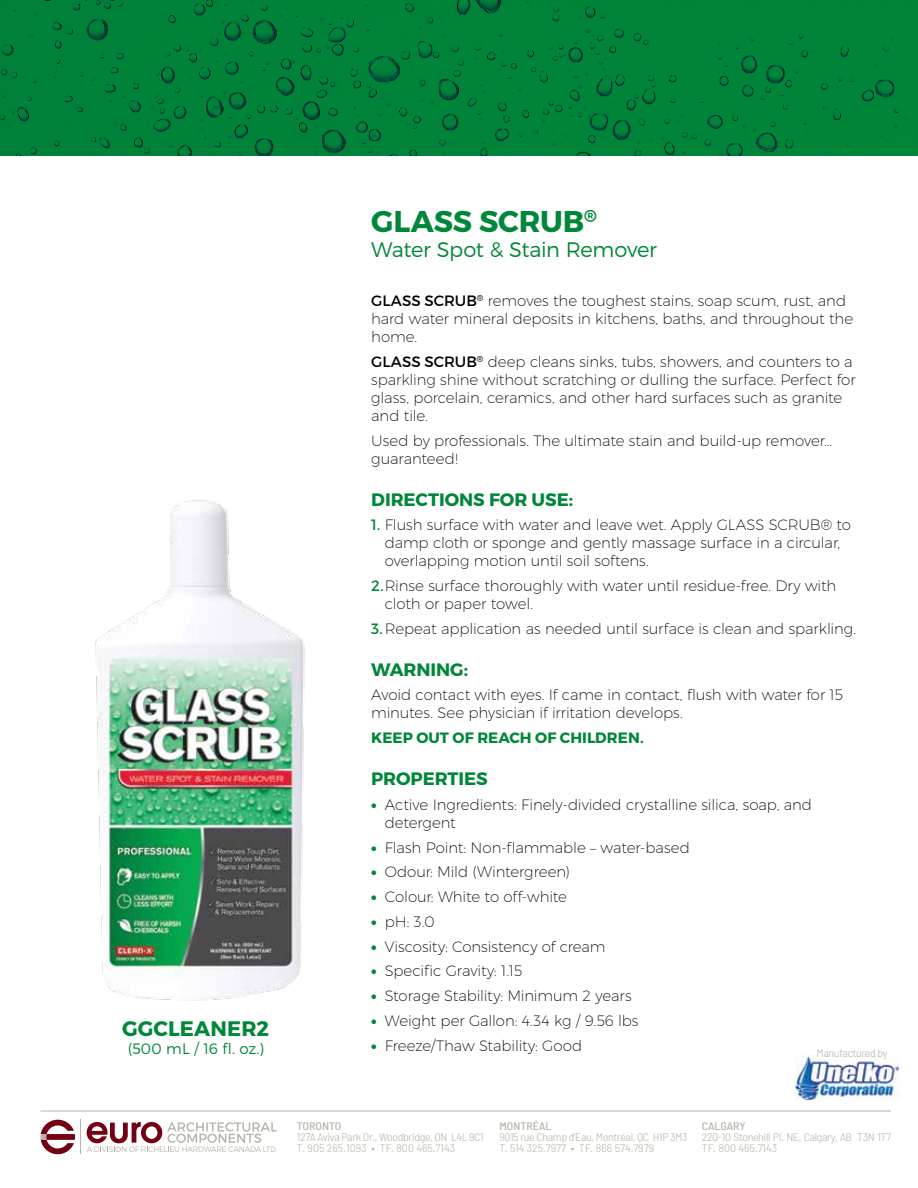
<style>
.page{position:relative;width:918px;height:1188px;background:#fff}
.page>*{position:absolute;margin:0;border:0;box-sizing:border-box;transform-origin:0 0}
.t1{font:30px "Trueno Bd";letter-spacing:-.005em;color:#008739}
.t2{font:21px "Trueno Lt";letter-spacing:-.02em;color:#008739}
.t3{font:21px "Trueno Bd";letter-spacing:.005em;color:#008739}
.t4{font:18px "Trueno Bd";letter-spacing:-.005em;color:#008739}
.t5{font:15px/18px "Trueno Ult Lt";letter-spacing:-.005em;color:#000}
.t6{font:15px "Trueno Bd";letter-spacing:.005em;color:#008739}
.t7{font:15px "Trueno Lt";letter-spacing:.005em;color:#008739}
.t8{font:300 semi-condensed 10.95px/10.9px "Barlow";letter-spacing:-.03em;color:#b6b4a9;scale:1.1 1}
.t9{font:500 semi-condensed 10.95px "Barlow";color:#b6b4a9;scale:1.1 1}
.s1{font-family:"Trueno Rg"}
.s2{font-family:"Trueno Rg";color:#008739}
.s3{font-family:"Trueno Blk";color:#008739}
</style>
<div class="page">
<img style="left:95px;top:500px;width:210px;height:501px">
<img style="left:0;top:0;width:918px;height:155px">
<hr style="left:40px;top:1111px;width:851px;height:1px;background:#b6b4a9">
<hr style="left:81px;top:1120px;width:1px;height:34px;background:#b6b4a9">
<svg style="left:40px;top:1120px;width:35px;height:34px"></svg>
<svg style="left:87px;top:1122px;width:190px;height:30px"></svg>
<img style="left:796px;top:1055px;width:105px;height:45px">
<h2 class="t3" style="left:122px;top:1015px;width:148px">GGCLEANER2</h2>
<p class="t7" style="left:128px;top:1039px;width:138px">(500 mL / 16 fl. oz.)</p>
<h1 class="t1" style="left:371px;top:202px;width:227px">GLASS SCRUB<sup>®</sup></h1>
<h2 class="t2" style="left:371px;top:236px;width:287px">Water Spot &amp; Stain Remover</h2>
<p class="t5" style="left:371px;top:292px;width:484px"><span class="s1">GLASS SCRUB</span><sup>®</sup> removes the toughest stains, soap scum, rust, and hard water mineral deposits in kitchens, baths, and throughout the home.</p>
<p class="t5" style="left:371px;top:352px;width:486px"><span class="s1">GLASS SCRUB</span><sup>®</sup> deep cleans sinks, tubs, showers, and counters to a sparkling shine without scratching or dulling the surface. Perfect for glass, porcelain, ceramics, and other hard surfaces such as granite and tile.</p>
<p class="t5" style="left:371px;top:431px;width:462px">Used by professionals. The ultimate stain and build-up remover… guaranteed!</p>
<p class="t4" style="left:371px;top:488px;width:203px">DIRECTIONS FOR USE:</p>
<p class="t5" style="left:385px;top:516px;width:468px;text-indent:-14px"><span class="s2">1.</span> Flush surface with water and leave wet. Apply GLASS SCRUB® to damp cloth or sponge and gently massage surface in a circular, overlapping motion until soil softens.</p>
<p class="t5" style="left:385px;top:576px;width:453px;text-indent:-14px"><span class="s2">2.</span>Rinse surface thoroughly with water until residue-free. Dry with cloth or paper towel.</p>
<p class="t5" style="left:371px;top:619px;width:486px"><span class="s2">3.</span>Repeat application as needed until surface is clean and sparkling.</p>
<p class="t4" style="left:371px;top:658px;width:98px">WARNING:</p>
<p class="t5" style="left:371px;top:686px;width:473px">Avoid contact with eyes. If came in contact, flush with water for 15 minutes. See physician if irritation develops.</p>
<p class="t6" style="left:371px;top:729px;width:274px">KEEP OUT OF REACH OF CHILDREN.</p>
<p class="t4" style="left:371px;top:767px;width:118px">PROPERTIES</p>
<p class="t5" style="left:385px;top:795px;width:429px;text-indent:-14px"><span class="s3">∙</span> Active Ingredients: Finely-divided crystalline silica, soap, and detergent</p>
<p class="t5" style="left:371px;top:834px;width:320px;line-height:24.8px"><span class="s3">∙</span> Flash Point: Non-flammable – water-based <span class="s3">∙</span> Odour: Mild (Wintergreen)<br><span class="s3">∙</span> Colour: White to off-white<br><span class="s3">∙</span> pH: 3.0<br><span class="s3">∙</span> Viscosity: Consistency of cream<br><span class="s3">∙</span> Specific Gravity: 1.15<br><span class="s3">∙</span> Storage Stability: Minimum 2 years<br><span class="s3">∙</span> Weight per Gallon: 4.34 kg / 9.56 lbs<br><span class="s3">∙</span> Freeze/Thaw Stability: Good</p>
<p class="t8" style="left:816px;top:1047px;width:66px">Manufactured by</p>
<p class="t9" style="left:297px;top:1118px;width:42px">TORONTO</p>
<p class="t8" style="left:297px;top:1131px;width:171px">127A Aviva Park Dr., Woodbridge, ON L4L 9C1<br>T. 905 265.1093 • TF. 800 465.7143</p>
<p class="t9" style="left:499px;top:1118px;width:49px">MONTRÉAL</p>
<p class="t8" style="left:499px;top:1131px;width:173px">9015 rue Champ d’Eau, Montréal, QC H1P 3M3<br>T. 514 325.7977 • TF. 866 574.7979</p>
<p class="t9" style="left:702px;top:1118px;width:41px">CALGARY</p>
<p class="t8" style="left:702px;top:1131px;width:173px">220-10 Stonehill PI. NE, Calgary, AB T3N 1T7<br>TF. 800 465.7143</p>
</div>
